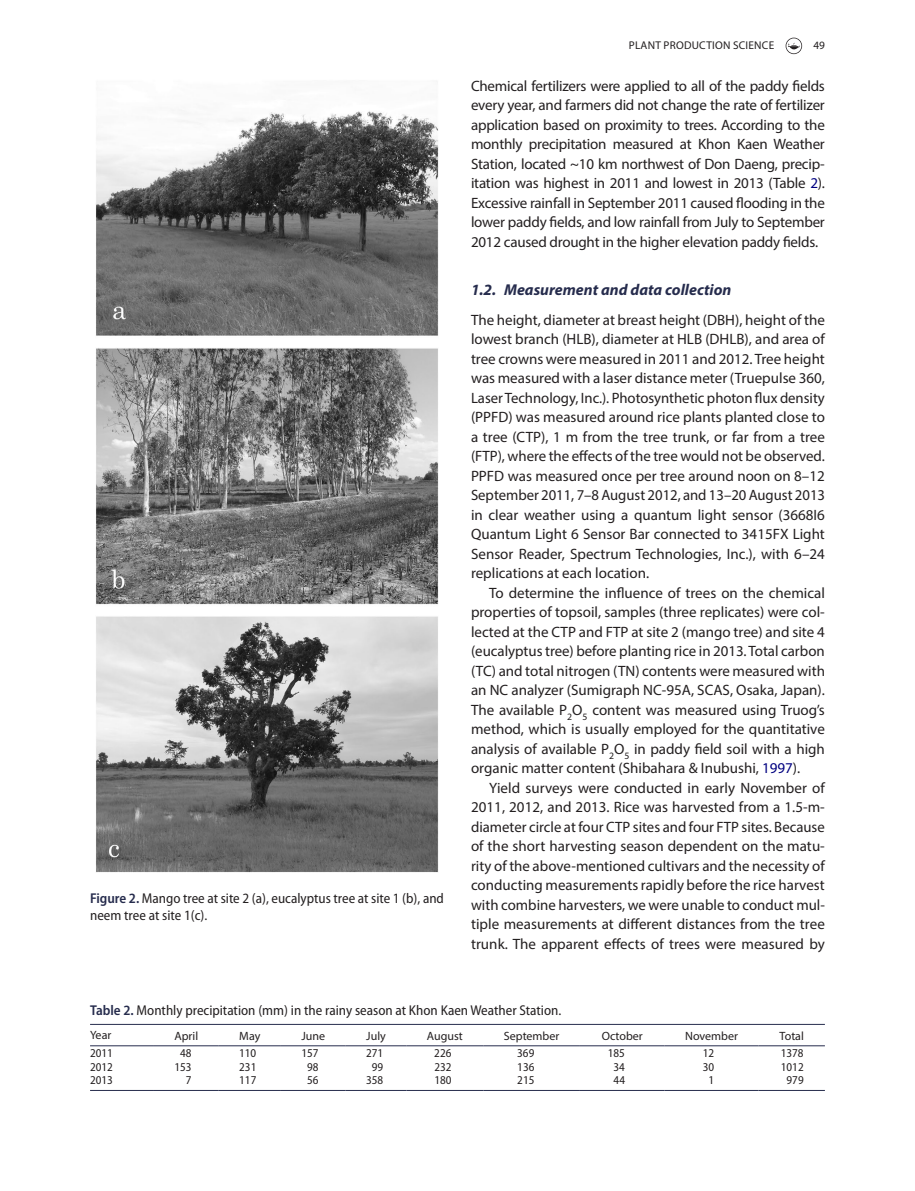
<style>
.page{position:relative;width:915px;height:1191px;background:#fff}
.page>*{position:absolute;margin:0;border:0;box-sizing:border-box;transform-origin:0 0}
.t1{font:italic 700 15.75px "Myriad Pro";color:#262c4d}
.t2{font:15px/19.5px "Myriad Pro";color:#231f20;text-align:justify}
.t3{font:semi-condensed 14.25px/16.5px "Myriad Pro";color:#231f20}
.t4{font:semi-condensed 12px "Myriad Pro";color:#231f20}
.t5{font:12px "Myriad Pro";color:#231f20}
.t6{font:11.25px "Myriad Pro";letter-spacing:.02em;color:#231f20}
.s1{font-weight:600;color:#262c4d}
.s2{color:#000080}
</style>
<div class="page">
<svg style="left:785px;top:38px;width:16px;height:16px"></svg>
<img style="left:96px;top:110px;width:342px;height:762px">
<hr style="left:90px;top:1024px;width:734px;height:1px;background:#262c4d">
<hr style="left:90px;top:1045px;width:64px;height:1px;background:#262c4d">
<hr style="left:154px;top:1045px;width:65px;height:1px;background:#262c4d">
<hr style="left:219px;top:1045px;width:62px;height:1px;background:#262c4d">
<hr style="left:281px;top:1045px;width:64px;height:1px;background:#262c4d">
<hr style="left:345px;top:1045px;width:61px;height:1px;background:#262c4d">
<hr style="left:406px;top:1045px;width:77px;height:1px;background:#262c4d">
<hr style="left:483px;top:1045px;width:96px;height:1px;background:#262c4d">
<hr style="left:579px;top:1045px;width:85px;height:1px;background:#262c4d">
<hr style="left:664px;top:1045px;width:94px;height:1px;background:#262c4d">
<hr style="left:758px;top:1045px;width:66px;height:1px;background:#262c4d">
<hr style="left:90px;top:1090px;width:64px;height:1px;background:#262c4d">
<hr style="left:154px;top:1090px;width:65px;height:1px;background:#262c4d">
<hr style="left:219px;top:1090px;width:62px;height:1px;background:#262c4d">
<hr style="left:281px;top:1090px;width:64px;height:1px;background:#262c4d">
<hr style="left:345px;top:1090px;width:61px;height:1px;background:#262c4d">
<hr style="left:406px;top:1090px;width:77px;height:1px;background:#262c4d">
<hr style="left:483px;top:1090px;width:96px;height:1px;background:#262c4d">
<hr style="left:579px;top:1090px;width:85px;height:1px;background:#262c4d">
<hr style="left:664px;top:1090px;width:94px;height:1px;background:#262c4d">
<hr style="left:758px;top:1090px;width:66px;height:1px;background:#262c4d">
<p class="t3" style="left:90px;top:890px;width:355px"><span class="s1">Figure 2.</span> Mango tree at site 2 (a), eucalyptus tree at site 1 (b), and neem tree at site 1(c).</p>
<p class="t6" style="left:628px;top:39px;width:147px">PLANT PRODUCTION SCIENCE</p>
<p class="t6" style="left:813px;top:39px;width:13px">49</p>
<p class="t2" style="left:471px;top:76px;width:355px">Chemical fertilizers were applied to all of the paddy fields every year, and farmers did not change the rate of fertilizer application based on proximity to trees. According to the monthly precipitation measured at Khon Kaen Weather Station, located ~10 km northwest of Don Daeng, precip&shy;itation was highest in 2011 and lowest in 2013 (Table <span class="s2">2</span>).<br>Excessive rainfall in September 2011 caused flooding in the lower paddy fields, and low rainfall from July to September 2012 caused drought in the higher elevation paddy fields.</p>
<p class="t1" style="left:471px;top:280px;width:262px">1.2. Measurement and data collection</p>
<p class="t2" style="left:471px;top:310px;width:355px">The height, diameter at breast height (DBH), height of the lowest branch (HLB), diameter at HLB (DHLB), and area of tree crowns were measured in 2011 and 2012. Tree height was measured with a laser distance meter (Truepulse 360, Laser Technology, Inc.). Photosynthetic photon flux density (PPFD) was measured around rice plants planted close to a tree (CTP), 1 m from the tree trunk, or far from a tree (FTP), where the effects of the tree would not be observed.<br>PPFD was measured once per tree around noon on 8–12<br>September 2011, 7–8 August 2012, and 13–20 August 2013 in clear weather using a quantum light sensor (3668I6<br>Quantum Light 6 Sensor Bar connected to 3415FX Light Sensor Reader, Spectrum Technologies, Inc.), with 6–24 replications at each location.</p>
<p class="t2" style="left:471px;top:583px;width:355px;text-indent:18px">To determine the influence of trees on the chemical properties of topsoil, samples (three replicates) were col&shy;lected at the CTP and FTP at site 2 (mango tree) and site 4 (eucalyptus tree) before planting rice in 2013. Total carbon (TC) and total nitrogen (TN) contents were measured with an NC analyzer (Sumigraph NC-95A, SCAS, Osaka, Japan).<br>The available P<sub>2</sub>O<sub>5</sub> content was measured using Truog’s method, which is usually employed for the quantitative analysis of available P<sub>2</sub>O<sub>5</sub> in paddy field soil with a high organic matter content (Shibahara &amp; Inubushi, <span class="s2">1997</span>).</p>
<p class="t2" style="left:471px;top:778px;width:355px;text-indent:18px">Yield surveys were conducted in early November of 2011, 2012, and 2013. Rice was harvested from a 1.5-m&shy;diameter circle at four CTP sites and four FTP sites. Because of the short harvesting season dependent on the matu&shy;rity of the above-mentioned cultivars and the necessity of conducting measurements rapidly before the rice harvest with combine harvesters, we were unable to conduct mul&shy;tiple measurements at different distances from the tree trunk. The apparent effects of trees were measured by</p>
<p class="t3" style="left:90px;top:1002px;width:472px"><span class="s1">Table 2.</span> Monthly precipitation (mm) in the rainy season at Khon Kaen Weather Station.</p>
<p class="t5" style="left:90px;top:1027px;width:23px">Year</p>
<p class="t5" style="left:174px;top:1028px;width:25px">April</p>
<p class="t5" style="left:239px;top:1028px;width:23px">May</p>
<p class="t5" style="left:301px;top:1028px;width:25px">June</p>
<p class="t5" style="left:366px;top:1028px;width:21px">July</p>
<p class="t5" style="left:427px;top:1028px;width:37px">August</p>
<p class="t5" style="left:503px;top:1028px;width:57px">September</p>
<p class="t5" style="left:601px;top:1028px;width:43px">October</p>
<p class="t5" style="left:685px;top:1028px;width:54px">November</p>
<p class="t5" style="left:779px;top:1028px;width:26px">Total</p>
<p class="t4" style="left:90px;top:1047px;width:24px">2011</p>
<p class="t4" style="left:180px;top:1047px;width:13px">48</p>
<p class="t4" style="left:239px;top:1047px;width:19px">110</p>
<p class="t4" style="left:301px;top:1047px;width:19px">157</p>
<p class="t4" style="left:366px;top:1047px;width:19px">271</p>
<p class="t4" style="left:434px;top:1047px;width:19px">226</p>
<p class="t4" style="left:517px;top:1047px;width:19px">369</p>
<p class="t4" style="left:607px;top:1047px;width:19px">185</p>
<p class="t4" style="left:702px;top:1047px;width:13px">12</p>
<p class="t4" style="left:780px;top:1047px;width:24px">1378</p>
<p class="t4" style="left:90px;top:1060px;width:24px">2012</p>
<p class="t4" style="left:174px;top:1060px;width:19px">153</p>
<p class="t4" style="left:239px;top:1060px;width:19px">231</p>
<p class="t4" style="left:307px;top:1060px;width:13px">98</p>
<p class="t4" style="left:372px;top:1060px;width:13px">99</p>
<p class="t4" style="left:434px;top:1060px;width:19px">232</p>
<p class="t4" style="left:517px;top:1060px;width:19px">136</p>
<p class="t4" style="left:613px;top:1060px;width:13px">34</p>
<p class="t4" style="left:702px;top:1060px;width:13px">30</p>
<p class="t4" style="left:780px;top:1060px;width:24px">1012</p>
<p class="t4" style="left:90px;top:1074px;width:24px">2013</p>
<p class="t4" style="left:186px;top:1074px;width:7px">7</p>
<p class="t4" style="left:239px;top:1074px;width:19px">117</p>
<p class="t4" style="left:307px;top:1074px;width:13px">56</p>
<p class="t4" style="left:366px;top:1074px;width:19px">358</p>
<p class="t4" style="left:434px;top:1074px;width:19px">180</p>
<p class="t4" style="left:517px;top:1074px;width:19px">215</p>
<p class="t4" style="left:613px;top:1074px;width:13px">44</p>
<p class="t4" style="left:708px;top:1074px;width:7px">1</p>
<p class="t4" style="left:786px;top:1074px;width:19px">979</p>
</div>
